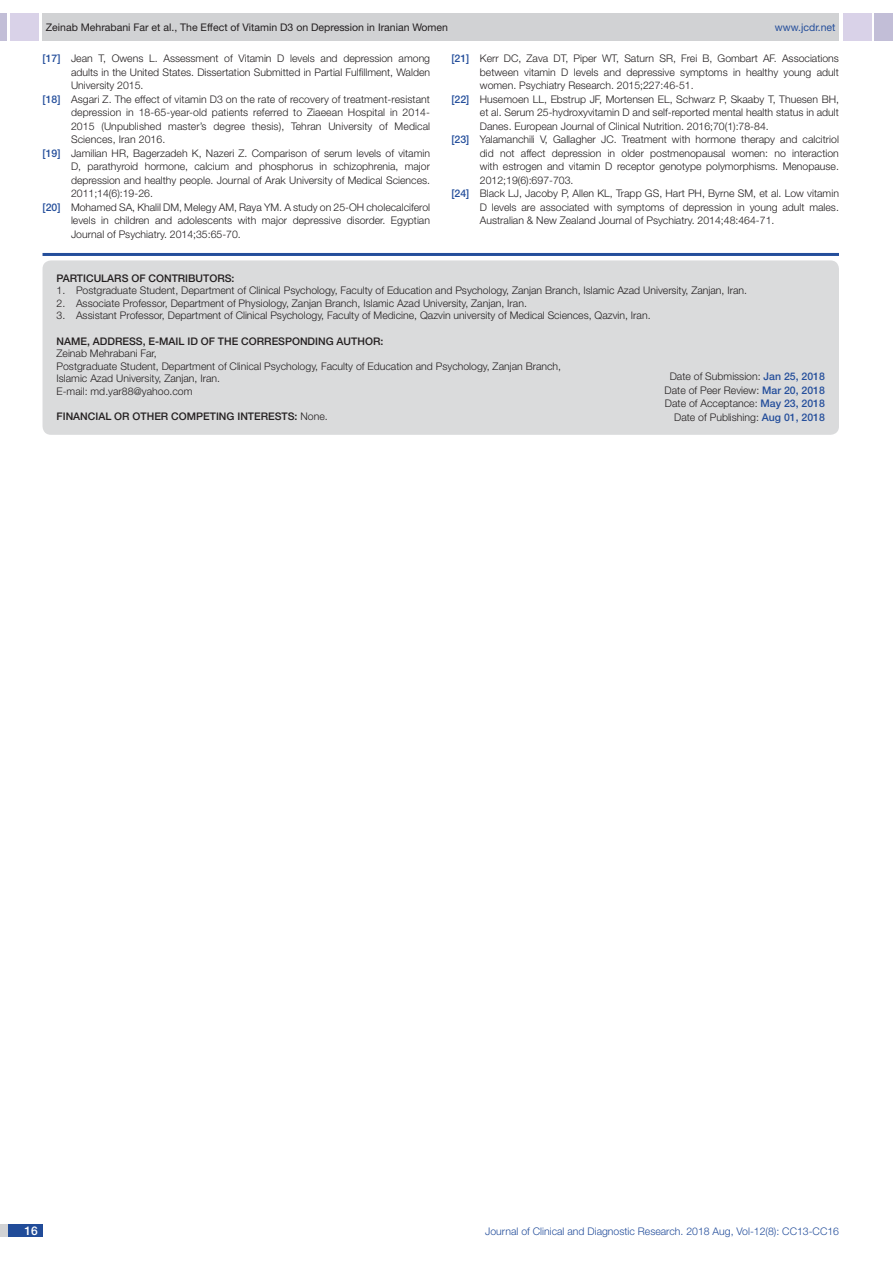
<style>
.page{position:relative;width:893px;height:1263px;background:#fff}
.page>*{position:absolute;margin:0;border:0;box-sizing:border-box;transform-origin:0 0}
.t1{font:500 12px "Helvetica Neue";color:#fff}
.Partic_Contri_Txt{font:300 10.5px "Helvetica Neue";color:#231f20}
.Partic_Contri_Head{font:500 10.5px "Helvetica Neue";color:#231f20}
.t2{font:10.5px "Helvetica Neue";color:#231f20}
.t3{font:300 10.5px "Helvetica Neue";color:#244e9b}
.t4{font:10.5px "Helvetica Neue";color:#244e9b}
.s1{font-weight:500;color:#244e9b}
.s2{font-weight:300}
</style>
<div class="page">
<div style="left:0;top:13px;width:7px;height:28px;background:#c2bed7"></div>
<div style="left:10px;top:13px;width:29px;height:28px;background:#d9d2e8"></div>
<div style="left:43px;top:13px;width:796px;height:28px;background:#d1d2d4"></div>
<div style="left:875px;top:13px;width:18px;height:28px;background:#c2bed7"></div>
<div style="left:843px;top:13px;width:29px;height:28px;background:#d9d2e8"></div>
<div style="left:0;top:1224px;width:43px;height:13px;background:#d1d2d4"></div>
<div style="left:8px;top:1224px;width:35px;height:13px;background:#214c99"></div>
<hr style="left:43px;top:253px;width:796px;height:3px;background:#244e9b">
<div style="left:43px;top:260px;width:796px;height:175px;background:#dadbdc;border-radius:9px"></div>
<p class="t2" style="left:46px;top:21px;width:404px">Zeinab Mehrabani Far et al., The Effect of Vitamin D3 on Depression in Iranian Women</p>
<p class="t4" style="left:775px;top:21px;width:62px">www.jcdr.net</p>
<p class="Partic_Contri_Txt" style="left:43px;top:52px;width:389px"><span class="s1">[17]</span> Jean T, Owens L. Assessment of Vitamin D levels and depression among</p>
<p class="Partic_Contri_Txt" style="left:71px;top:66px;width:361px">adults in the United States. Dissertation Submitted in Partial Fulfillment, Walden</p>
<p class="Partic_Contri_Txt" style="left:71px;top:79px;width:74px">University 2015.</p>
<p class="Partic_Contri_Txt" style="left:43px;top:93px;width:389px"><span class="s1">[18]</span> Asgari Z. The effect of vitamin D3 on the rate of recovery of treatment-resistant</p>
<p class="Partic_Contri_Txt" style="left:71px;top:106px;width:361px">depression in 18-65-year-old patients referred to Ziaeean Hospital in 2014-</p>
<p class="Partic_Contri_Txt" style="left:71px;top:120px;width:361px">2015 (Unpublished master’s degree thesis), Tehran University of Medical</p>
<p class="Partic_Contri_Txt" style="left:71px;top:133px;width:96px">Sciences, Iran 2016.</p>
<p class="Partic_Contri_Txt" style="left:43px;top:147px;width:389px"><span class="s1">[19]</span> Jamilian HR, Bagerzadeh K, Nazeri Z. Comparison of serum levels of vitamin</p>
<p class="Partic_Contri_Txt" style="left:71px;top:160px;width:361px">D, parathyroid hormone, calcium and phosphorus in schizophrenia, major</p>
<p class="Partic_Contri_Txt" style="left:71px;top:174px;width:361px">depression and healthy people. Journal of Arak University of Medical Sciences.</p>
<p class="Partic_Contri_Txt" style="left:71px;top:187px;width:83px">2011;14(6):19-26.</p>
<p class="Partic_Contri_Txt" style="left:43px;top:201px;width:389px"><span class="s1">[20]</span> Mohamed SA, Khalil DM, Melegy AM, Raya YM. A study on 25-OH cholecalciferol</p>
<p class="Partic_Contri_Txt" style="left:71px;top:214px;width:361px">levels in children and adolescents with major depressive disorder. Egyptian</p>
<p class="Partic_Contri_Txt" style="left:71px;top:228px;width:171px">Journal of Psychiatry. 2014;35:65-70.</p>
<p class="Partic_Contri_Txt" style="left:451px;top:52px;width:389px"><span class="s1">[21]</span> Kerr DC, Zava DT, Piper WT, Saturn SR, Frei B, Gombart AF. Associations</p>
<p class="Partic_Contri_Txt" style="left:480px;top:66px;width:361px">between vitamin D levels and depressive symptoms in healthy young adult</p>
<p class="Partic_Contri_Txt" style="left:480px;top:79px;width:215px">women. Psychiatry Research. 2015;227:46-51.</p>
<p class="Partic_Contri_Txt" style="left:451px;top:93px;width:389px"><span class="s1">[22]</span> Husemoen LL, Ebstrup JF, Mortensen EL, Schwarz P, Skaaby T, Thuesen BH,</p>
<p class="Partic_Contri_Txt" style="left:480px;top:106px;width:361px">et al. Serum 25-hydroxyvitamin D and self-reported mental health status in adult</p>
<p class="Partic_Contri_Txt" style="left:480px;top:120px;width:290px">Danes. European Journal of Clinical Nutrition. 2016;70(1):78-84.</p>
<p class="Partic_Contri_Txt" style="left:451px;top:133px;width:389px"><span class="s1">[23]</span> Yalamanchili V, Gallagher JC. Treatment with hormone therapy and calcitriol</p>
<p class="Partic_Contri_Txt" style="left:480px;top:147px;width:361px">did not affect depression in older postmenopausal women: no interaction</p>
<p class="Partic_Contri_Txt" style="left:480px;top:160px;width:361px">with estrogen and vitamin D receptor genotype polymorphisms. Menopause.</p>
<p class="Partic_Contri_Txt" style="left:480px;top:174px;width:95px">2012;19(6):697-703.</p>
<p class="Partic_Contri_Txt" style="left:451px;top:187px;width:389px"><span class="s1">[24]</span> Black LJ, Jacoby P, Allen KL, Trapp GS, Hart PH, Byrne SM, et al. Low vitamin</p>
<p class="Partic_Contri_Txt" style="left:480px;top:201px;width:361px">D levels are associated with symptoms of depression in young adult males.</p>
<p class="Partic_Contri_Txt" style="left:480px;top:214px;width:296px">Australian &amp; New Zealand Journal of Psychiatry. 2014;48:464-71.</p>
<p class="Partic_Contri_Head" style="left:57px;top:272px;width:45px">PARTICULAR</p>
<p class="Partic_Contri_Head" style="left:122px;top:272px;width:64px">S OF CONTRIBU</p>
<p class="Partic_Contri_Head" style="left:203px;top:272px;width:33px">TORS:</p>
<p class="Partic_Contri_Txt" style="left:57px;top:284px;width:692px">1. Postgraduate Student, Department of Clinical Psychology, Faculty of Education and Psychology, Zanjan Branch, Islamic Azad University, Zanjan, Iran.</p>
<p class="Partic_Contri_Txt" style="left:57px;top:297px;width:472px">2. Associate Professor, Department of Physiology, Zanjan Branch, Islamic Azad University, Zanjan, Iran.</p>
<p class="Partic_Contri_Txt" style="left:57px;top:309px;width:596px">3. Assistant Professor, Department of Clinical Psychology, Faculty of Medicine, Qazvin university of Medical Sciences, Qazvin, Iran.</p>
<p class="Partic_Contri_Head" style="left:57px;top:335px;width:45px">NAME, ADDR</p>
<p class="Partic_Contri_Head" style="left:122px;top:335px;width:53px">ESS, E-MAIL</p>
<p class="Partic_Contri_Head" style="left:187px;top:335px;width:120px">ID OF THE CORRESPONDIN</p>
<p class="Partic_Contri_Head" style="left:326px;top:335px;width:59px">G AUTHOR:</p>
<p class="Partic_Contri_Txt" style="left:57px;top:347px;width:102px">Zeinab Mehrabani Far,</p>
<p class="Partic_Contri_Txt" style="left:57px;top:360px;width:506px">Postgraduate Student, Department of Clinical Psychology, Faculty of Education and Psychology, Zanjan Branch,</p>
<p class="Partic_Contri_Txt" style="left:57px;top:372px;width:165px">Islamic Azad University, Zanjan, Iran.</p>
<p class="Partic_Contri_Txt" style="left:57px;top:385px;width:137px">E-mail: md.yar88@yahoo.com</p>
<p class="Partic_Contri_Head" style="left:57px;top:410px;width:273px">Financial OR OTHER COMPETING INTERESTS: <span class="s2">None.</span></p>
<p class="Partic_Contri_Txt" style="left:670px;top:370px;width:157px">Date of Submission: <span class="s1">Jan 25, 2018</span></p>
<p class="Partic_Contri_Txt" style="left:665px;top:384px;width:162px">Date of Peer Review: <span class="s1">Mar 20, 2018</span></p>
<p class="Partic_Contri_Txt" style="left:665px;top:397px;width:161px">Date of Acceptance: <span class="s1">May 23, 2018</span></p>
<p class="Partic_Contri_Txt" style="left:674px;top:411px;width:152px">Date of Publishing: <span class="s1">Aug 01, 2018</span></p>
<p class="t1" style="left:24px;top:1223px;width:15px">16</p>
<p class="t3" style="left:485px;top:1225px;width:355px">Journal of Clinical and Diagnostic Research. 2018 Aug, Vol-12(8): CC13-CC16</p>
</div>
